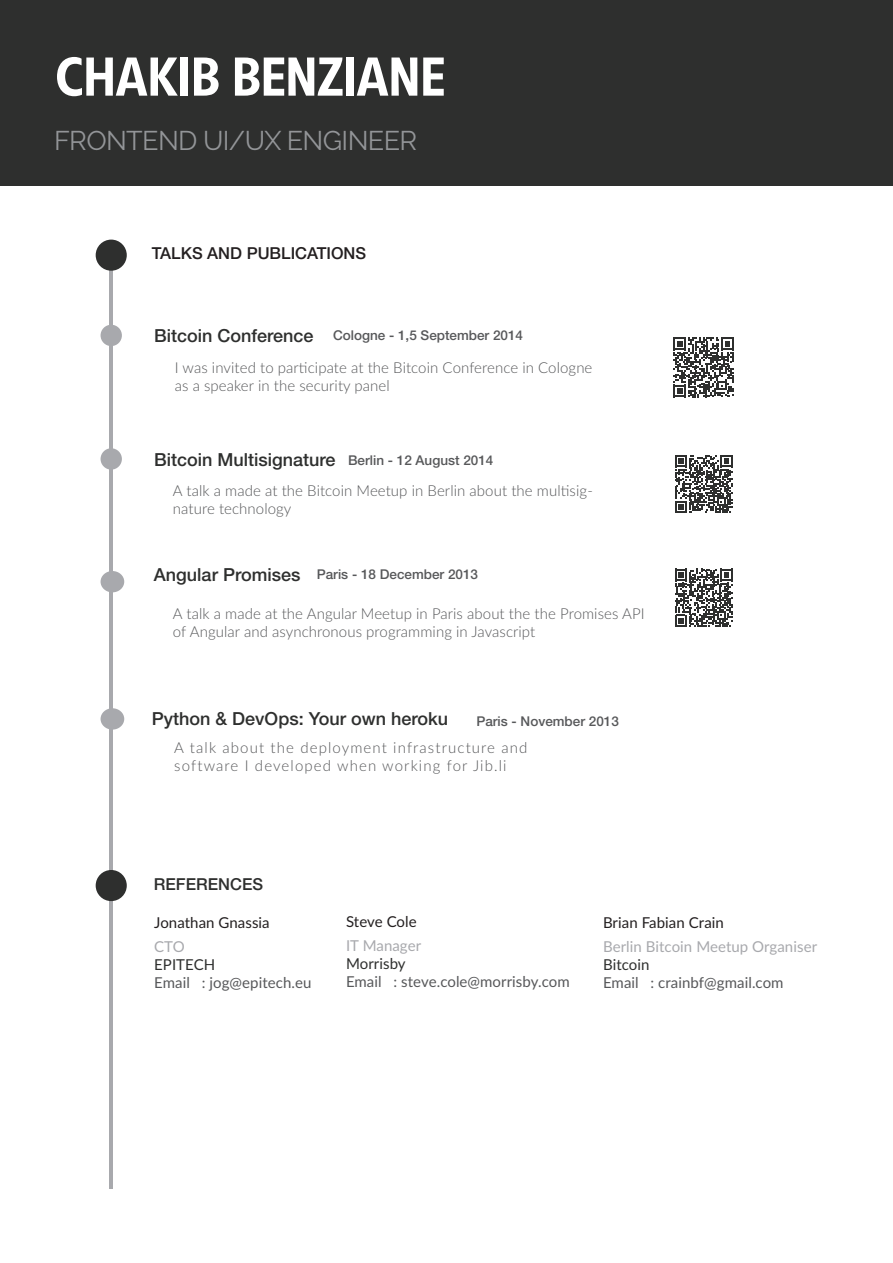
<style>
.page{position:relative;width:893px;height:1263px;background:#fff}
.page>*{position:absolute;margin:0;border:0;box-sizing:border-box;transform-origin:0 0}
.Name{font:500 54px "Linotype Veto";letter-spacing:-.025em;color:#fff}
.t1{font:27px "Raleway";letter-spacing:-.025em;color:#939598}
.Talk_Title{font:500 18px "Helvetica Neue LT";color:#2e2f2e}
.Title_Section{font:500 16.5px "Helvetica Neue LT";color:#231f20}
.Title_Section-2{font:500 16.5px "Helvetica Neue LT";color:#2e2f2e}
.Content{font:300 15px/18px "Lato";letter-spacing:.005em;color:#57585a}
.Text_Area{font:300 15px/18px "Lato";letter-spacing:.075em;color:#57585a}
.Paragraph_Style_1{font:15px "Lato";letter-spacing:.005em;color:#57585a}
.Paragraph_Style_1-2{font:15px "Lato";letter-spacing:.005em;color:#231f20}
.Paragraph_Style_1-3{font:15px "Lato";letter-spacing:.005em;color:#a8a9ad}
.Paragraph_Style_1-4{font:15px "Lato";letter-spacing:.005em;color:#2e2f2e}
.Title_Section-3{font:500 13.5px "Helvetica Neue LT";color:#57585a}
</style>
<div class="page">
<div style="left:0;top:0;width:893px;height:186px;background:#2e2f2e"></div>
<hr style="left:109px;top:253px;width:4px;height:935px;background:#a8a9ad">
<div style="left:96px;top:870px;width:31px;height:31px;background:#2e2f2e;border-radius:50%"></div>
<div style="left:96px;top:240px;width:31px;height:31px;background:#2e2f2e;border-radius:50%"></div>
<div style="left:101px;top:325px;width:21px;height:21px;background:#a8a9ad;border-radius:50%"></div>
<svg style="left:673px;top:337px;width:61px;height:60px"></svg>
<div style="left:101px;top:448px;width:21px;height:22px;background:#a8a9ad;border-radius:50%"></div>
<svg style="left:675px;top:455px;width:58px;height:58px"></svg>
<div style="left:101px;top:571px;width:23px;height:21px;background:#a8a9ad;border-radius:50%"></div>
<svg style="left:675px;top:569px;width:58px;height:58px"></svg>
<div style="left:101px;top:708px;width:23px;height:22px;background:#a8a9ad;border-radius:50%"></div>
<p class="Name" style="left:55px;top:44px;width:392px">CHAKIB BENZIANE</p>
<p class="t1" style="left:54px;top:125px;width:365px">FRONTEND UI/UX ENGINEER</p>
<p class="Title_Section" style="left:152px;top:244px;width:216px">TALKS AND PUBLICATIONS</p>
<p class="Talk_Title" style="left:154px;top:325px;width:161px">Bitcoin Conference</p>
<p class="Title_Section-3" style="left:333px;top:328px;width:192px">Cologne - 1,5 September 2014</p>
<p class="Content" style="left:175px;top:358px;width:419px">I was invited to participate at the Bitcoin Conference in Cologne as a speaker in the security panel</p>
<p class="Talk_Title" style="left:154px;top:449px;width:183px">Bitcoin Multisignature</p>
<p class="Content" style="left:173px;top:481px;width:422px">A talk a made at the Bitcoin Meetup in Berlin about the multisig&shy;nature technology</p>
<p class="Title_Section-3" style="left:348px;top:453px;width:147px">Berlin - 12 August 2014</p>
<p class="Talk_Title" style="left:154px;top:563px;width:148px">Angular Promises</p>
<p class="Title_Section-3" style="left:317px;top:566px;width:163px">Paris - 18 December 2013</p>
<p class="Content" style="left:173px;top:604px;width:473px">A talk a made at the Angular Meetup in Paris about the the Promises API of Angular and asynchronous programming in Javascript</p>
<p class="Talk_Title" style="left:152px;top:708px;width:298px">Python &amp; DevOps: Your own heroku</p>
<p class="Text_Area" style="left:174px;top:738px;width:355px">A talk about the deployment infrastructure and software I developed when working for Jib.li</p>
<p class="Title_Section-3" style="left:476px;top:713px;width:144px">Paris - November 2013</p>
<p class="Title_Section-2" style="left:154px;top:874px;width:111px">REFERENCES</p>
<p class="Paragraph_Style_1-2" style="left:154px;top:912px;width:117px">Jonathan Gnassia</p>
<p class="Paragraph_Style_1-3" style="left:154px;top:936px;width:32px">CTO</p>
<p class="Paragraph_Style_1-4" style="left:154px;top:954px;width:63px">EPITECH</p>
<p class="Paragraph_Style_1" style="left:154px;top:972px;width:159px">Email : jog@epitech.eu</p>
<p class="Paragraph_Style_1-2" style="left:346px;top:911px;width:72px">Steve Cole</p>
<p class="Paragraph_Style_1-3" style="left:346px;top:935px;width:77px">IT Manager</p>
<p class="Paragraph_Style_1-4" style="left:346px;top:953px;width:61px">Morrisby</p>
<p class="Paragraph_Style_1" style="left:346px;top:971px;width:225px">Email : steve.cole@morrisby.com</p>
<p class="Paragraph_Style_1-2" style="left:603px;top:912px;width:122px">Brian Fabian Crain</p>
<p class="Paragraph_Style_1-3" style="left:603px;top:936px;width:216px">Berlin Bitcoin Meetup Organiser</p>
<p class="Paragraph_Style_1-4" style="left:603px;top:954px;width:48px">Bitcoin</p>
<p class="Paragraph_Style_1" style="left:603px;top:972px;width:182px">Email : crainbf@gmail.com</p>
</div>
